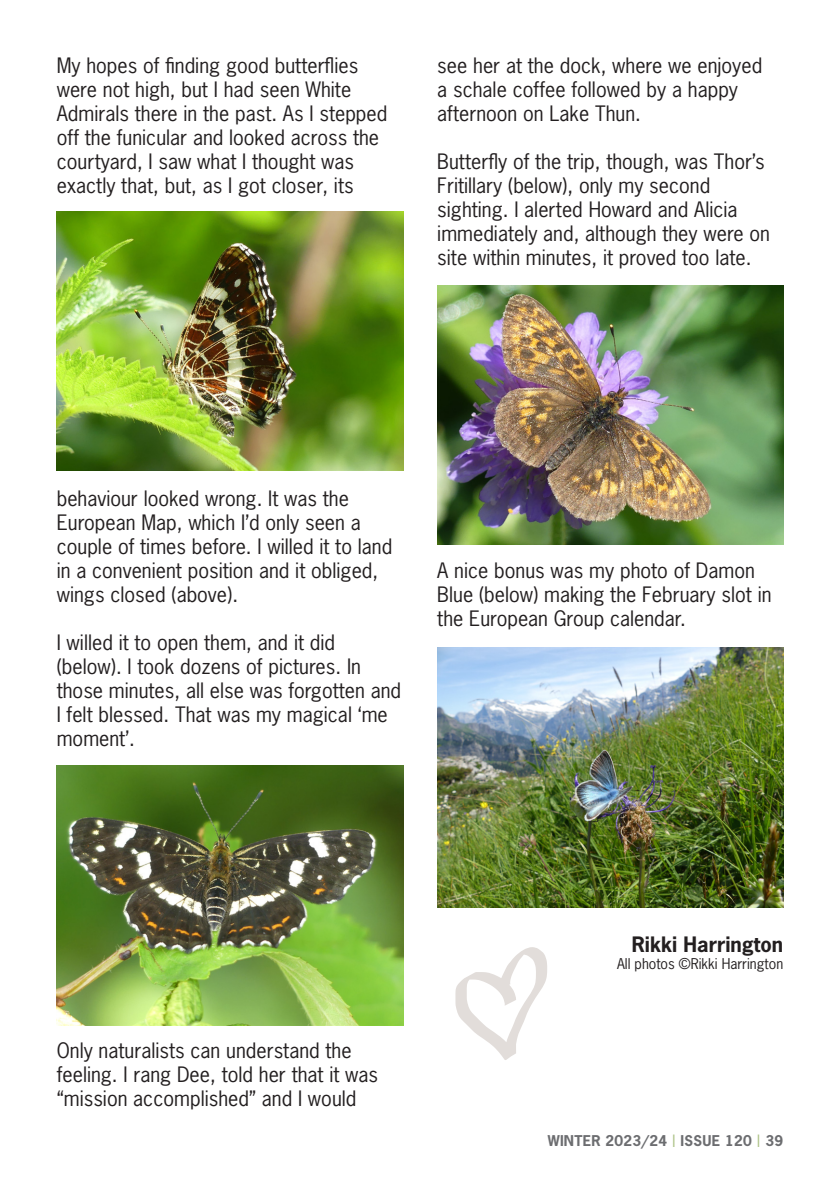
<style>
.page{position:relative;width:840px;height:1191px;background:#fff}
.page>*{position:absolute;margin:0;border:0;box-sizing:border-box;transform-origin:0 0}
.Body_Copy_Bold{font:20px/24px "News Gothic";color:#231f20}
.Body_Copy_Bold-2{font:700 20px "News Gothic";color:#231f20}
.t1{font:700 14px "News Gothic";letter-spacing:.02em;color:#6c6d70}
.Body_Copy_Bold-3{font:14px "News Gothic";color:#231f20}
.s1{font-weight:400;font-size:16px;color:#adc287}
</style>
<div class="page">
<img style="left:57px;top:211px;width:346px;height:260px">
<img style="left:57px;top:765px;width:346px;height:260px">
<img style="left:437px;top:285px;width:345px;height:259px">
<img style="left:437px;top:648px;width:345px;height:259px">
<svg style="left:455px;top:947px;width:92px;height:113px"></svg>
<p class="Body_Copy_Bold" style="left:57px;top:53px;width:332px">My hopes of finding good butterflies were not high, but I had seen White Admirals there in the past. As I stepped off the funicular and looked across the courtyard, I saw what I thought was exactly that, but, as I got closer, its</p>
<p class="Body_Copy_Bold" style="left:437px;top:53px;width:326px">see her at the dock, where we enjoyed a schale coffee followed by a happy afternoon on Lake Thun.</p>
<p class="Body_Copy_Bold" style="left:437px;top:149px;width:334px">Butterfly of the trip, though, was Thor’s Fritillary (below), only my second sighting. I alerted Howard and Alicia immediately and, although they were on site within minutes, it proved too late.</p>
<p class="Body_Copy_Bold" style="left:57px;top:485px;width:337px">behaviour looked wrong. It was the European Map, which I’d only seen a couple of times before. I willed it to land in a convenient position and it obliged, wings closed (above).</p>
<p class="Body_Copy_Bold" style="left:57px;top:629px;width:345px">I willed it to open them, and it did (below). I took dozens of pictures. In those minutes, all else was forgotten and<br>I felt blessed. That was my magical ‘me moment’.</p>
<p class="Body_Copy_Bold" style="left:437px;top:557px;width:335px">A nice bonus was my photo of Damon<br>Blue (below) making the February slot in the European Group calendar.</p>
<p class="Body_Copy_Bold" style="left:57px;top:1037px;width:323px">Only naturalists can understand the feeling. I rang Dee, told her that it was “mission accomplished” and I would</p>
<p class="Body_Copy_Bold-2" style="left:631px;top:931px;width:153px">Rikki Harrington</p>
<p class="Body_Copy_Bold-3" style="left:616px;top:954px;width:167px">All photos ©Rikki Harrington</p>
<p class="t1" style="left:547px;top:1131px;width:237px">WINTER 2023/24 <span class="s1">|</span> ISSUE 120 <span class="s1">|</span> 39</p>
</div>
